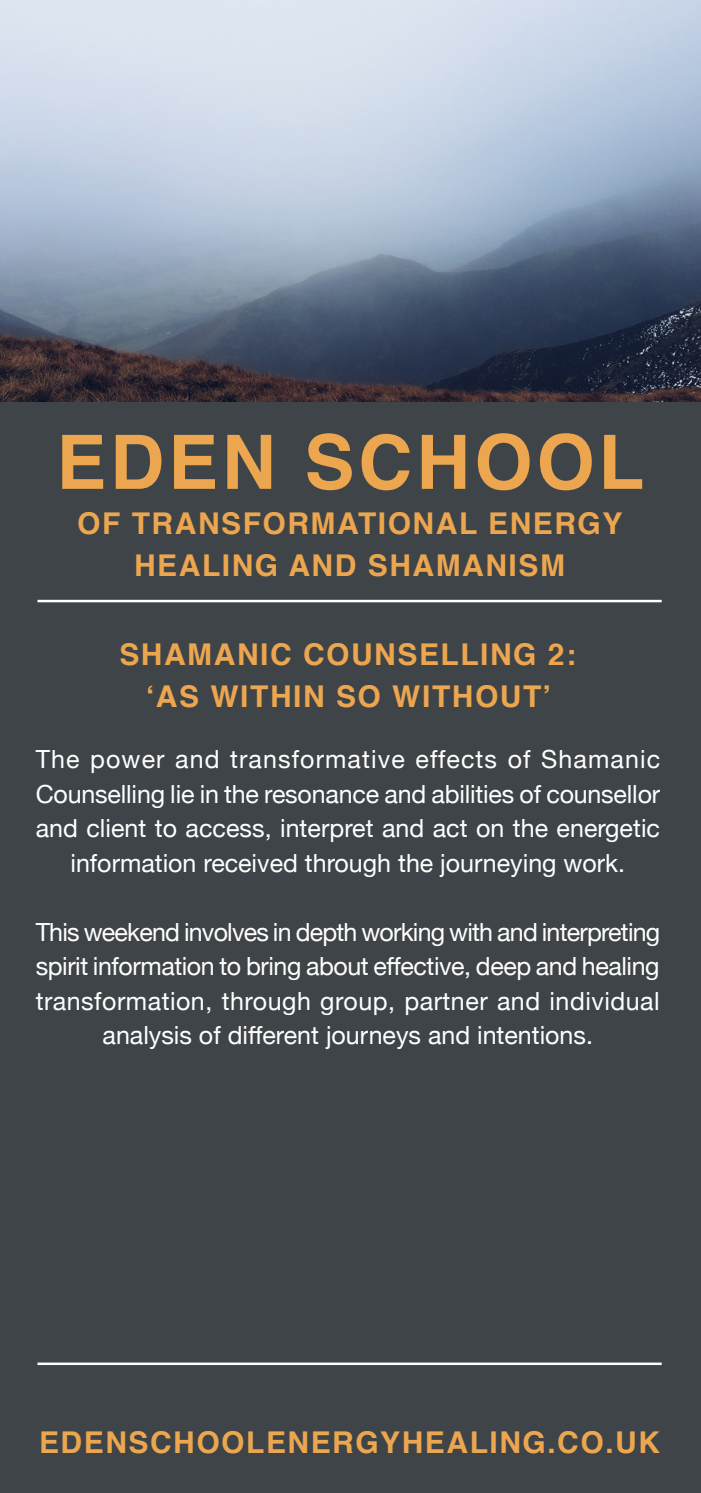
<style>
.page{position:relative;width:701px;height:1493px;background:#fff}
.page>*{position:absolute;margin:0;border:0;box-sizing:border-box;transform-origin:0 0}
.t1{font:700 75px "Helvetica";letter-spacing:.05em;color:#eca64f}
.t2{font:700 30px "Helvetica";letter-spacing:.05em;color:#eca64f}
.Paragraph_Style_1{font:25px/34.5px "Helvetica Neue";color:#fff;text-align:center}
</style>
<div class="page">
<div style="left:0;top:402px;width:700px;height:1090px;background:#3e4448"></div>
<img style="left:0;top:0;width:700px;height:402px">
<hr style="left:37px;top:600px;width:624px;height:2px;background:#fff">
<hr style="left:37px;top:1362px;width:624px;height:2px;background:#fff">
<svg style="left:698px;top:1487px;width:3px;height:6px"></svg>
<p class="t1" style="left:56px;top:402px;width:589px">EDEN SCHOOL</p>
<p class="t2" style="left:77px;top:499px;width:546px">OF TRANSFORMATIONAL ENERGY</p>
<p class="t2" style="left:134px;top:541px;width:432px">HEALING AND SHAMANISM</p>
<p class="t2" style="left:119px;top:630px;width:458px">SHAMANIC COUNSELLING 2:</p>
<p class="t2" style="left:146px;top:672px;width:406px">‘AS WITHIN SO WITHOUT’</p>
<p class="Paragraph_Style_1" style="left:36px;top:743px;width:625px">The power and transformative effects of Shamanic Counselling lie in the resonance and abilities of counsellor and client to access, interpret and act on the energetic information received through the journeying work.</p>
<p class="Paragraph_Style_1" style="left:36px;top:916px;width:625px">This weekend involves in depth working with and interpreting spirit information to bring about effective, deep and healing transformation, through group, partner and individual analysis of different journeys and intentions.</p>
<p class="t2" style="left:39px;top:1418px;width:622px">EDENSCHOOLENERGYHEALING.CO.UK</p>
</div>
